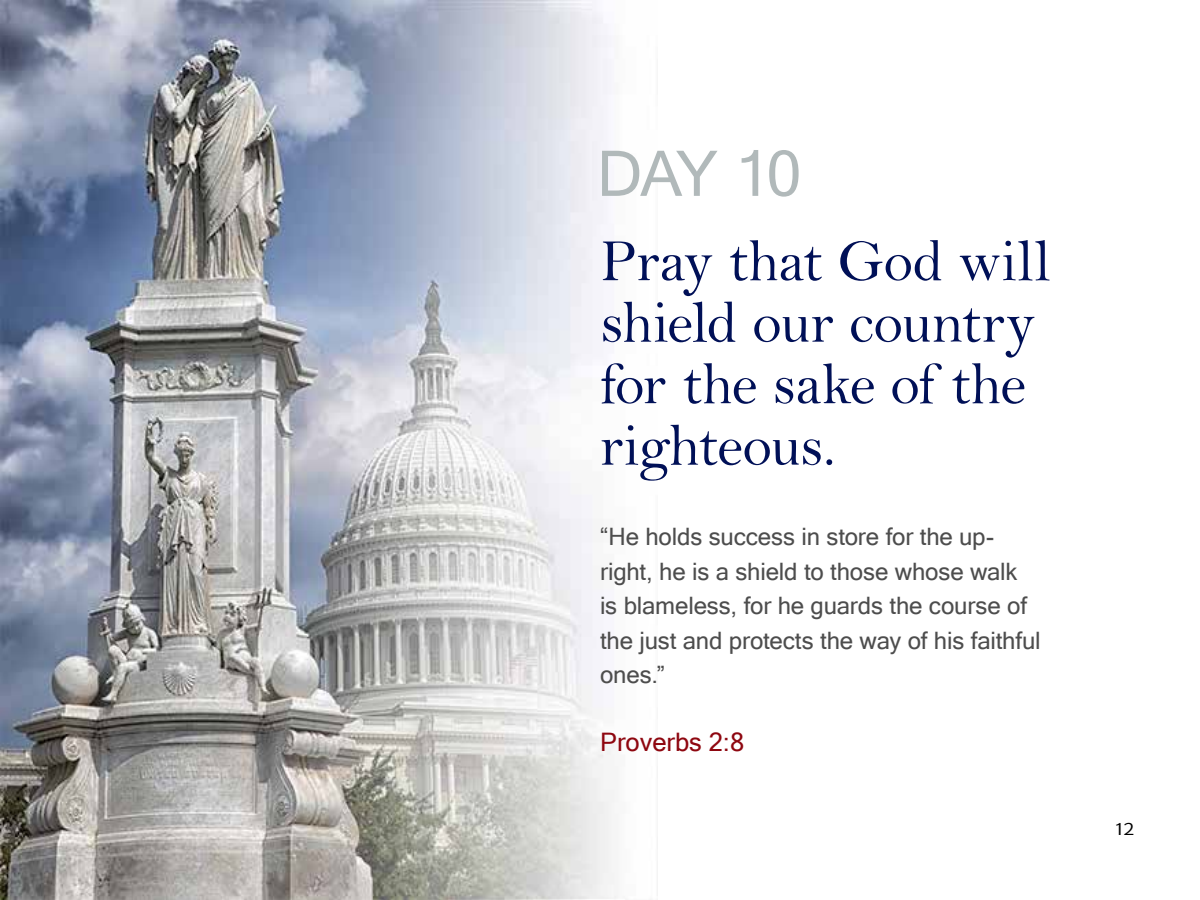
<style>
.page{position:relative;width:1200px;height:900px;background:#fff}
.page>*{position:absolute;margin:0;border:0;box-sizing:border-box;transform-origin:0 0}
.t1{font:63px "Microsoft Sans Serif";color:#b1b9ba}
.t2{font:60px/61.5px "Bell";letter-spacing:-.02em;color:#001057}
.t3{font:25.5px "Microsoft Sans Serif";color:#8e0710}
.t4{font:24px/34.5px "Microsoft Sans Serif";letter-spacing:-.005em;color:#4d4d4d}
.t5{font:300 19.5px "Merriweather Sans";color:#000}
</style>
<div class="page">
<img style="left:0;top:0;width:618px;height:900px">
<h1 class="t1" style="left:597px;top:138px;width:206px">DAY 10</h1>
<h2 class="t2" style="left:600px;top:230px;width:453px">Pray that God will shield our country for the sake of the righteous.</h2>
<p class="t4" style="left:600px;top:520px;width:442px">“He holds success in store for the up&shy;right, he is a shield to those whose walk is blameless, for he guards the course of the just and protects the way of his faithful ones.”</p>
<p class="t3" style="left:600px;top:727px;width:146px">Proverbs 2:8</p>
<p class="t5" style="left:1115px;top:816px;width:21px">12</p>
</div>
